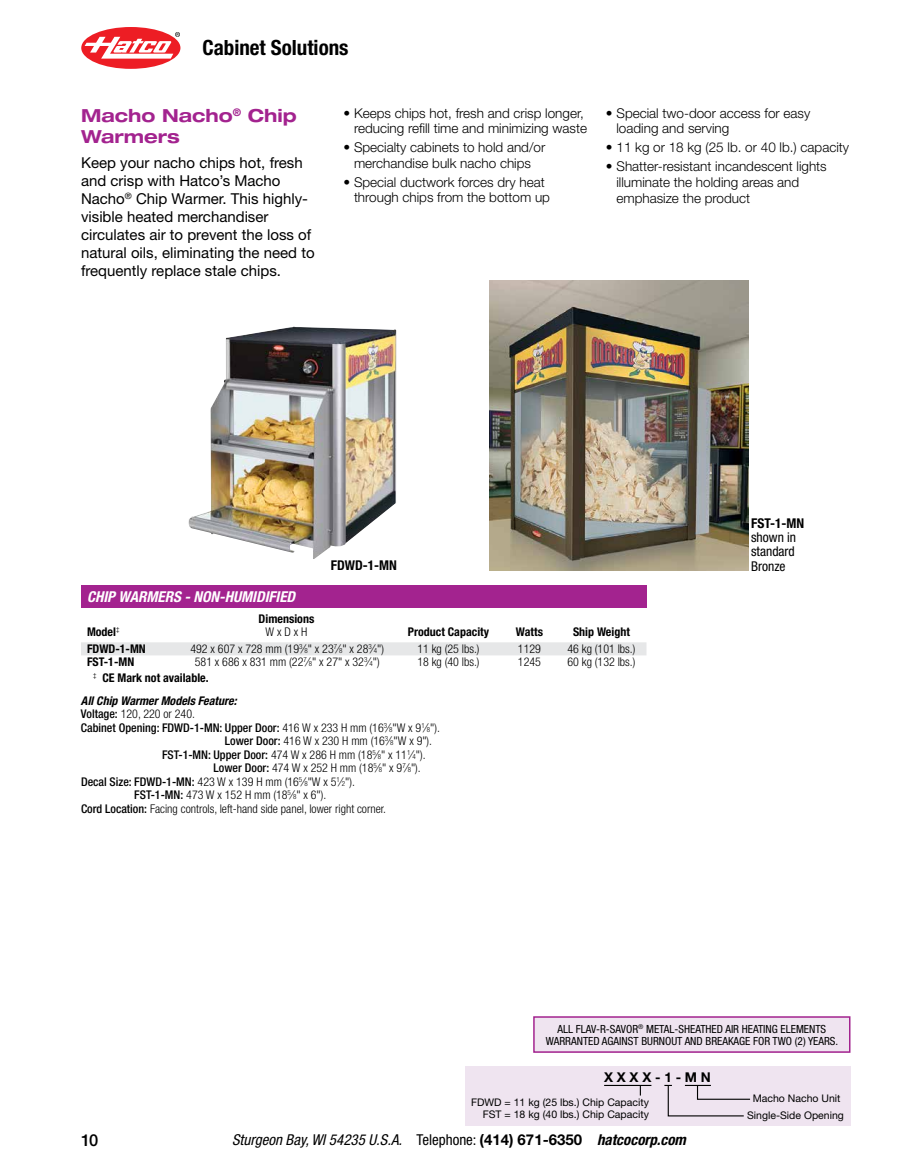
<style>
.page{position:relative;width:918px;height:1175px;background:#fff}
.page>*{position:absolute;margin:0;border:0;box-sizing:border-box;transform-origin:0 0}
.t1{font:700 condensed 21px "Helvetica Neue LT Std";color:#000}
.t2{font:700 expanded 18px/21px "Helvetica Neue LT Std";color:#a3238f}
.t3{font:500 16.5px "Helvetica Neue LT Std";color:#000}
.t4{font:15px/18px "Helvetica Neue LT Std";color:#000}
.t5{font:italic condensed 15px "Helvetica Neue LT Std";color:#000}
.t6{font:italic 700 condensed 15px "Helvetica Neue LT Std";color:#fff}
.t7{font:300 13.5px/15.8px "Helvetica Neue LT Std";color:#000}
.t8{font:condensed 13.5px/14.2px "Helvetica Neue LT Std";color:#000;text-align:justify}
.t9{font:700 condensed 13.5px "Helvetica Neue LT Std";color:#000}
.t10{font:700 13.5px "Helvetica Neue LT Std";color:#000}
.t11{font:300 condensed 12px "Helvetica Neue LT Std";color:#000}
.t12{font:700 condensed 12px "Helvetica Neue LT Std";color:#000}
.t13{font:500 condensed 12px "Helvetica Neue LT Std";color:#000}
.t14{font:italic 700 condensed 12px/22.5px "Helvetica Neue LT Std";color:#000}
.t15{font:condensed 11.25px/12px "Helvetica Neue LT Std";color:#000;text-align:center}
.t16{font:10.5px/12px "Helvetica Neue LT Std";color:#000;text-align:right}
.s1{font-size:7.05px}
.s2{font-style:normal}
.s3{font-weight:500}
.s4{font-weight:300}
.s5{font-weight:300;font-size:7.05px}
.s6{font-weight:700;font-style:normal;font-stretch:normal}
.s7{font-weight:700}
</style>
<div class="page">
<div style="left:81px;top:585px;width:565px;height:23px;background:#a3238f"></div>
<div style="left:81px;top:642px;width:565px;height:13px;background:#e6e7e8"></div>
<div style="left:81px;top:27px;width:99px;height:42px;background:#ed1d24;border-radius:50%"></div>
<svg style="left:85px;top:32px;width:95px;height:27px"></svg>
<img style="left:189px;top:326px;width:207px;height:233px">
<img style="left:490px;top:281px;width:258px;height:289px">
<div style="left:534px;top:1017px;width:316px;height:35px;background:#efe4f0"></div>
<div style="left:533px;top:1016px;width:317px;height:36px;border:2px solid #a3238f"></div>
<div style="left:465px;top:1066px;width:385px;height:59px;background:#efe4f0"></div>
<hr style="left:604px;top:1084px;width:47px;height:2px;background:#000">
<svg style="left:664px;top:1084px;width:87px;height:33px"></svg>
<h1 class="t1" style="left:202px;top:35px;width:148px">Cabinet Solutions</h1>
<h2 class="t2" style="left:81px;top:105px;width:217px">Macho Nacho<sup>®</sup> Chip<br>Warmers</h2>
<p class="t4" style="left:81px;top:154px;width:235px">Keep your nacho chips hot, fresh and crisp with Hatco’s Macho<br>Nacho<sup>®</sup> Chip Warmer. This highly&shy;visible heated merchandiser circulates air to prevent the loss of natural oils, eliminating the need to frequently replace stale chips.</p>
<p class="t7" style="left:344px;top:105px;width:245px;text-align:right">• Keeps chips hot, fresh and crisp longer, reducing refill time and minimizing waste</p>
<p class="t7" style="left:344px;top:139px;width:203px;text-align:center">• Specialty cabinets to hold and/or merchandise bulk nacho chips</p>
<p class="t7" style="left:354px;top:174px;width:198px;text-indent:-11px">• Special ductwork forces dry heat through chips from the bottom up</p>
<p class="t7" style="left:616px;top:105px;width:195px;text-indent:-11px">• Special two-door access for easy loading and serving</p>
<p class="t7" style="left:606px;top:139px;width:245px">• 11 kg or 18 kg (25 lb. or 40 lb.) capacity</p>
<p class="t7" style="left:616px;top:158px;width:212px;text-indent:-11px">• Shatter-resistant incandescent lights illuminate the holding areas and emphasize the product</p>
<p class="t9" style="left:331px;top:556px;width:68px">FDWD-1-MN</p>
<p class="t9" style="left:751px;top:515px;width:55px">FST-1-MN</p>
<p class="t8" style="left:751px;top:530px;width:47px">shown in standard Bronze</p>
<p class="t6" style="left:87px;top:588px;width:210px">CHIP WARMERS - NON-HUMIDIFIED</p>
<p class="t12" style="left:87px;top:625px;width:34px">Model<sup>‡</sup></p>
<p class="t12" style="left:259px;top:611px;width:57px">Dimensions</p>
<p class="t11" style="left:266px;top:625px;width:43px">W x D x H</p>
<p class="t12" style="left:408px;top:625px;width:83px">Product Capacity</p>
<p class="t12" style="left:516px;top:625px;width:29px">Watts</p>
<p class="t12" style="left:573px;top:625px;width:58px">Ship Weight</p>
<p class="t12" style="left:87px;top:641px;width:60px">FDWD-1-MN</p>
<p class="t11" style="left:190px;top:642px;width:195px">492 x 607 x 728 mm (19<sup>3</sup>⁄<span class="s1">8</span>" x 23<sup>7</sup>⁄<span class="s1">8</span>" x 28<sup>3</sup>⁄<span class="s1">4</span>")</p>
<p class="t11" style="left:417px;top:642px;width:64px">11 kg (25 lbs.)</p>
<p class="t11" style="left:518px;top:642px;width:25px">1129</p>
<p class="t11" style="left:567px;top:642px;width:70px">46 kg (101 lbs.)</p>
<p class="t12" style="left:87px;top:654px;width:49px">FST-1-MN</p>
<p class="t11" style="left:195px;top:655px;width:186px">581 x 686 x 831 mm (22<sup>7</sup>⁄<span class="s1">8</span>" x 27" x 32<sup>3</sup>⁄<span class="s1">4</span>")</p>
<p class="t11" style="left:417px;top:655px;width:64px">18 kg (40 lbs.)</p>
<p class="t11" style="left:518px;top:655px;width:25px">1245</p>
<p class="t11" style="left:567px;top:655px;width:70px">60 kg (132 lbs.)</p>
<p class="t14" style="left:81px;top:666px;width:157px;text-indent:12px"><sup>‡</sup> <span class="s2">CE Mark not available.<br></span>All Chip Warmer Models Feature:</p>
<p class="t11" style="left:81px;top:707px;width:115px"><span class="s3">Voltage:</span> 120, 220 or 240.</p>
<p class="t13" style="left:81px;top:720px;width:360px">Cabinet Opening: FDWD-1-MN: Upper Door: <span class="s4">416 W x 233 H mm (16</span><sup>3</sup><span class="s4">⁄</span><span class="s5">8</span><span class="s4">"W x 9</span><sup>1</sup><span class="s4">⁄</span><span class="s5">8</span><span class="s4">").</span></p>
<p class="t11" style="left:225px;top:734px;width:209px"><span class="s3">Lower Door:</span> 416 W x 230 H mm (16<sup>3</sup>⁄<span class="s1">8</span>"W x 9").</p>
<p class="t11" style="left:162px;top:747px;width:265px"><span class="s3">FST-1-MN: Upper Door:</span> 474 W x 286 H mm (18<sup>5</sup>⁄<span class="s1">8</span>" x 11<sup>1</sup>⁄<span class="s1">4</span>").</p>
<p class="t11" style="left:214px;top:761px;width:209px"><span class="s3">Lower Door:</span> 474 W x 252 H mm (18<sup>5</sup>⁄<span class="s1">8</span>" x 9<sup>7</sup>⁄<span class="s1">8</span>").</p>
<p class="t11" style="left:81px;top:774px;width:276px"><span class="s3">Decal Size: FDWD-1-MN:</span> 423 W x 139 H mm (16<sup>5</sup>⁄<span class="s1">8</span>"W x 5<sup>1</sup>⁄<span class="s1">2</span>").</p>
<p class="t11" style="left:134px;top:788px;width:194px"><span class="s3">FST-1-MN:</span> 473 W x 152 H mm (18<sup>5</sup>⁄<span class="s1">8</span>" x 6").</p>
<p class="t11" style="left:81px;top:801px;width:307px"><span class="s3">Cord Location:</span> Facing controls, left-hand side panel, lower right corner.</p>
<h3 class="t3" style="left:81px;top:1130px;width:19px">10</h3>
<p class="t15" style="left:546px;top:1022px;width:294px">ALL FLAV-R-SAVOR<sup>®</sup> METAL-SHEATHED AIR HEATING ELEMENTS<br>WARRANTED AGAINST BURNOUT AND BREAKAGE FOR TWO (2) YEARS.</p>
<p class="t10" style="left:604px;top:1069px;width:108px">X X X X - 1 - M N</p>
<p class="t16" style="left:471px;top:1095px;width:179px">FDWD = 11 kg (25 lbs.) Chip Capacity<br>FST = 18 kg (40 lbs.) Chip Capacity</p>
<p class="t16" style="left:747px;top:1089px;width:98px;line-height:16.8px;text-align:center">Macho Nacho Unit<br>Single-Side Opening</p>
<p class="t5" style="left:232px;top:1131px;width:455px">Sturgeon Bay, WI 54235 U.S.A. <span class="s2">Telephone:</span> <span class="s6">(414) 671-6350</span> <span class="s7">hatcocorp.com</span></p>
</div>
